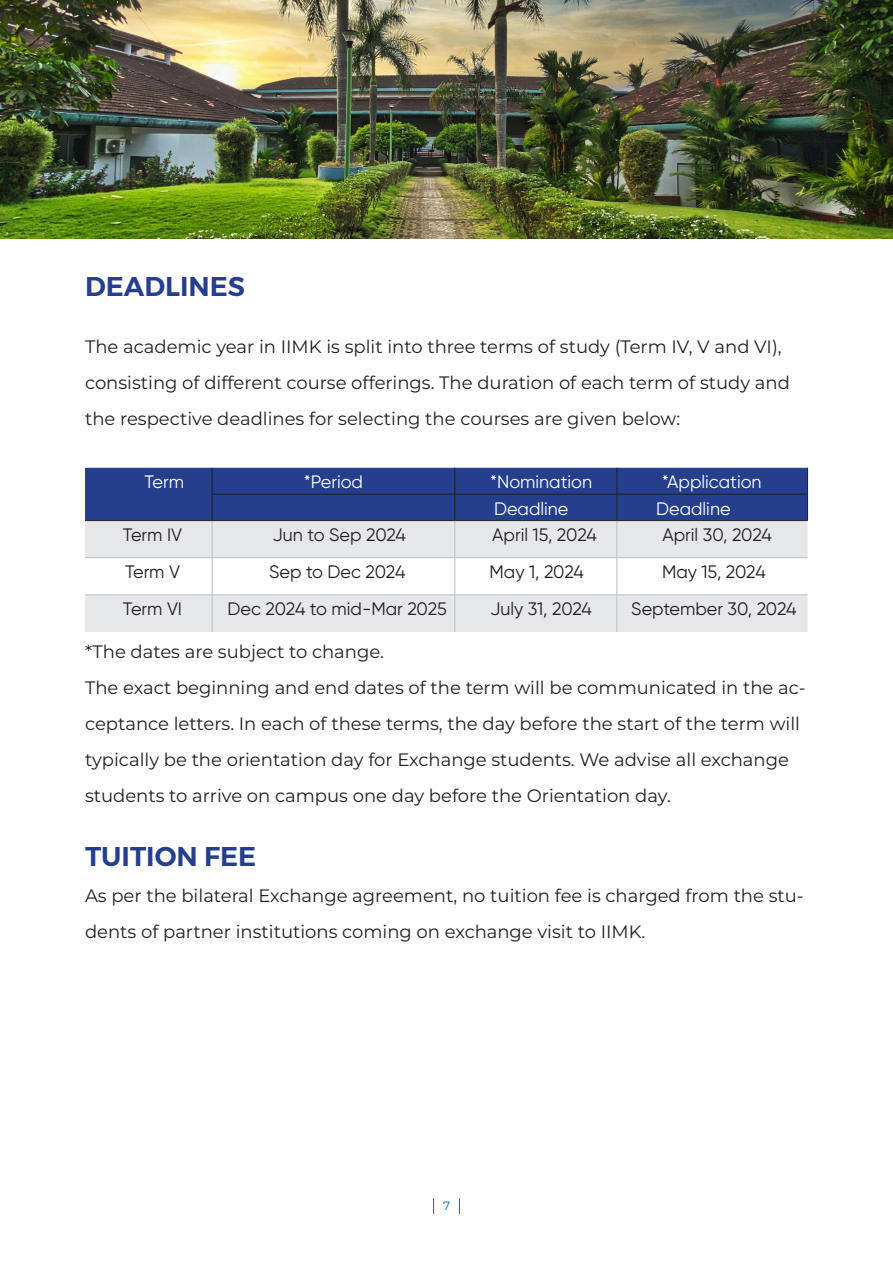
<style>
.page{position:relative;width:893px;height:1263px;background:#fff}
.page>*{position:absolute;margin:0;border:0;box-sizing:border-box;transform-origin:0 0}
.t1{font:600 27px "Montserrat";color:#253f8e}
.t2{font:18px/36px "Montserrat";color:#231f20}
.t3{font:18px "Gilroy";color:#231f20}
.t4{font:18px "Gilroy";color:#fff}
.t5{font:12px "Montserrat";color:#0563c1}
</style>
<div class="page">
<svg style="left:433px;top:1198px;width:1px;height:16px"></svg>
<svg style="left:459px;top:1198px;width:1px;height:16px"></svg>
<img style="left:0;top:0;width:893px;height:238px">
<svg style="left:85px;top:521px;width:722px;height:111px;fill:#e6e7e9"></svg>
<hr style="left:212px;top:521px;width:1px;height:36px;background:#bcbdc0">
<hr style="left:455px;top:521px;width:1px;height:36px;background:#bcbdc0">
<hr style="left:617px;top:521px;width:1px;height:36px;background:#bcbdc0">
<hr style="left:85px;top:557px;width:127px;height:1px;background:#bcbdc0">
<hr style="left:212px;top:557px;width:243px;height:1px;background:#bcbdc0">
<hr style="left:212px;top:558px;width:1px;height:37px;background:#bcbdc0">
<hr style="left:455px;top:557px;width:162px;height:1px;background:#bcbdc0">
<hr style="left:455px;top:558px;width:1px;height:37px;background:#bcbdc0">
<hr style="left:617px;top:557px;width:190px;height:1px;background:#bcbdc0">
<hr style="left:617px;top:558px;width:1px;height:37px;background:#bcbdc0">
<hr style="left:85px;top:595px;width:127px;height:1px;background:#bcbdc0">
<hr style="left:212px;top:595px;width:243px;height:1px;background:#bcbdc0">
<hr style="left:212px;top:595px;width:1px;height:37px;background:#bcbdc0">
<hr style="left:455px;top:595px;width:162px;height:1px;background:#bcbdc0">
<hr style="left:455px;top:595px;width:1px;height:37px;background:#bcbdc0">
<hr style="left:617px;top:595px;width:190px;height:1px;background:#bcbdc0">
<hr style="left:617px;top:595px;width:1px;height:37px;background:#bcbdc0">
<div style="left:85px;top:468px;width:723px;height:52px;background:#253f8e"></div>
<hr style="left:85px;top:520px;width:127px;height:1px;background:#231f20">
<hr style="left:212px;top:494px;width:243px;height:1px;background:#231f20">
<hr style="left:455px;top:494px;width:162px;height:1px;background:#231f20">
<hr style="left:617px;top:494px;width:191px;height:1px;background:#231f20">
<hr style="left:212px;top:520px;width:243px;height:1px;background:#231f20">
<hr style="left:455px;top:520px;width:162px;height:1px;background:#231f20">
<hr style="left:617px;top:520px;width:191px;height:1px;background:#231f20">
<p class="t1" style="left:85px;top:265px;width:161px">DEADLINES</p>
<p class="t2" style="left:85px;top:328px;width:706px">The academic year in IIMK is split into three terms of study (Term IV, V and VI), consisting of different course offerings. The duration of each term of study and the respective deadlines for selecting the courses are given below:</p>
<p class="t4" style="left:145px;top:471px;width:41px">Term</p>
<p class="t4" style="left:304px;top:471px;width:61px">*Period</p>
<p class="t4" style="left:490px;top:471px;width:104px">*Nomination</p>
<p class="t4" style="left:662px;top:471px;width:101px">*Application</p>
<p class="t4" style="left:494px;top:497px;width:76px">Deadline</p>
<p class="t4" style="left:656px;top:497px;width:76px">Deadline</p>
<p class="t3" style="left:123px;top:524px;width:61px">Term IV</p>
<p class="t3" style="left:273px;top:524px;width:135px">Jun to Sep 2024</p>
<p class="t3" style="left:492px;top:524px;width:106px">April 15, 2024</p>
<p class="t3" style="left:662px;top:524px;width:111px">April 30, 2024</p>
<p class="t3" style="left:125px;top:561px;width:56px">Term V</p>
<p class="t3" style="left:269px;top:561px;width:138px">Sep to Dec 2024</p>
<p class="t3" style="left:490px;top:561px;width:96px">May 1, 2024</p>
<p class="t3" style="left:662px;top:561px;width:105px">May 15, 2024</p>
<p class="t3" style="left:123px;top:598px;width:61px">Term VI</p>
<p class="t3" style="left:228px;top:598px;width:221px">Dec 2024 to mid-Mar 2025</p>
<p class="t3" style="left:490px;top:598px;width:103px">July 31, 2024</p>
<p class="t3" style="left:631px;top:598px;width:167px">September 30, 2024</p>
<p class="t2" style="left:85px;top:633px;width:301px">*The dates are subject to change.</p>
<p class="t2" style="left:85px;top:669px;width:722px">The exact beginning and end dates of the term will be communicated in the ac&shy;ceptance letters. In each of these terms, the day before the start of the term will typically be the orientation day for Exchange students. We advise all exchange students to arrive on campus one day before the Orientation day.</p>
<p class="t1" style="left:85px;top:835px;width:173px">TUITION FEE</p>
<p class="t2" style="left:85px;top:877px;width:720px">As per the bilateral Exchange agreement, no tuition fee is charged from the stu&shy;dents of partner institutions coming on exchange visit to IIMK.</p>
<p class="t5" style="left:443px;top:1198px;width:9px">7</p>
</div>
